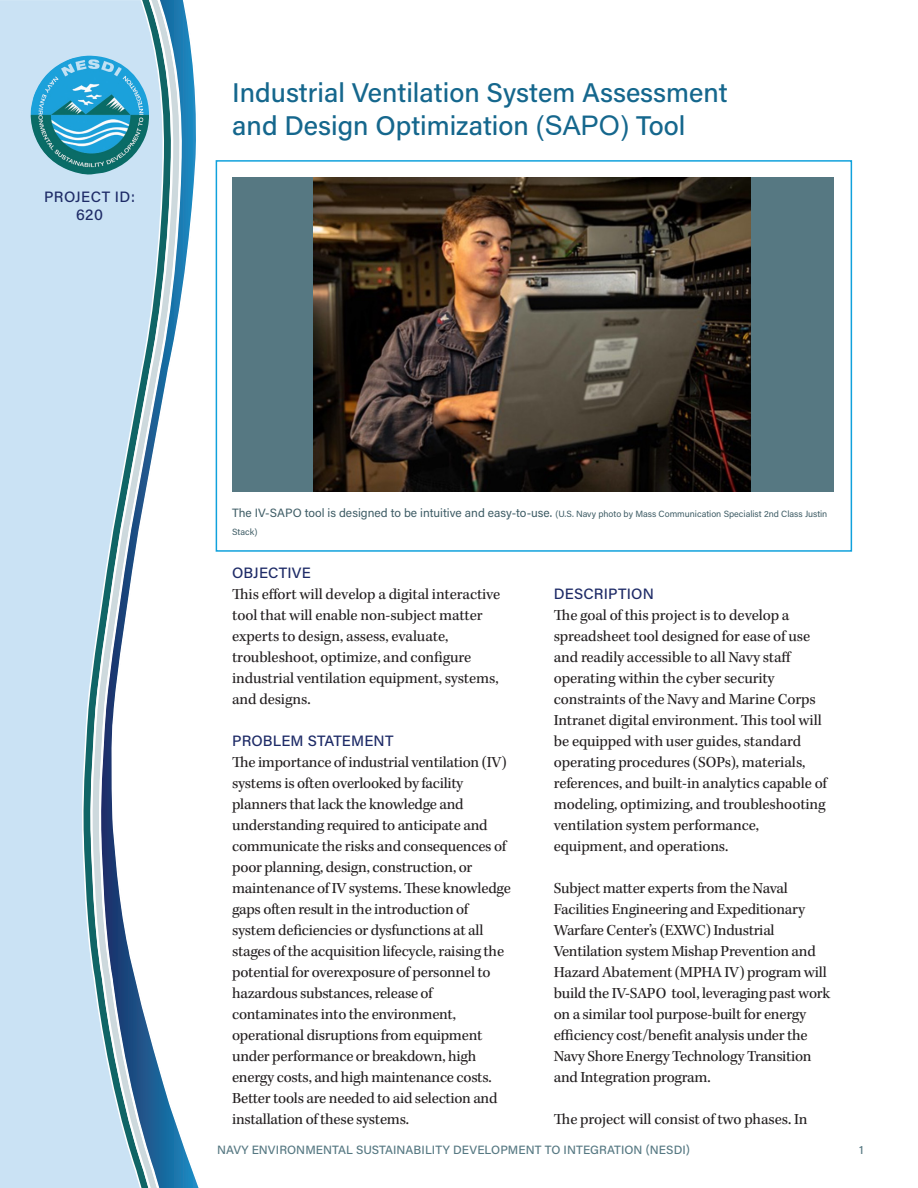
<style>
.page{position:relative;width:918px;height:1188px;background:#fff}
.page>*{position:absolute;margin:0;border:0;box-sizing:border-box;transform-origin:0 0}
.FS_Main_Header{font:500 27px/32.7px "Acumin Pro";color:#15678d}
.FS_Article_Body{font:15.75px/21px "Kepler Std";letter-spacing:-.01em;color:#231f20}
.FS_Article_Subhead__Acumin_Med{font:500 15px "Acumin Pro";letter-spacing:.01em;color:#1e2b67}
.FS_Project_ID__Cover{font:500 15px "Acumin Pro";letter-spacing:.03em;color:#1e2b67}
.t1{font:500 12px "Acumin Pro";letter-spacing:.005em;color:#567882}
.FS_Image_Caption{font:9px/18px "Acumin Pro";color:#3e5c65}
.s1{font-family:"Arial";font-weight:400}
.s2{font-size:12px}
</style>
<div class="page">
<div style="left:0;top:0;width:81px;height:1188px;background:#cae2f4"></div>
<img style="left:30px;top:56px;width:51px;height:120px">
<svg style="left:81px;top:0;width:9px;height:1188px;background:#acd1e2"></svg>
<svg style="left:90px;top:0;width:8px;height:1188px;background:#a8cddc"></svg>
<svg style="left:98px;top:0;width:118px;height:1188px"></svg>
<div style="left:216px;top:160px;width:636px;height:392px;background:#fff;border:2px solid #10a1dc"></div>
<div style="left:232px;top:177px;width:602px;height:315px;background:#567882"></div>
<img style="left:313px;top:177px;width:437px;height:315px">
<p class="FS_Project_ID__Cover" style="left:44px;top:186px;width:92px">PROJECT ID:</p>
<p class="FS_Project_ID__Cover" style="left:76px;top:204px;width:28px">620</p>
<p class="FS_Main_Header" style="left:232px;top:75px;width:497px">Industrial Ventilation System Assessment and Design Optimization <span class="s1">(SAPO)</span> Tool</p>
<p class="FS_Image_Caption" style="left:232px;top:505px;width:597px"><span class="s2">The IV-SAPO tool is designed to be intuitive and easy-to-use.</span> (U.S. Navy photo by Mass Communication Specialist 2nd Class Justin<br>Stack)</p>
<p class="FS_Article_Subhead__Acumin_Med" style="left:232px;top:562px;width:80px">OBJECTIVE</p>
<p class="FS_Article_Body" style="left:232px;top:584px;width:270px">This effort will develop a digital interactive tool that will enable non-subject matter experts to design, assess, evaluate, troubleshoot, optimize, and configure industrial ventilation equipment, systems, and designs.</p>
<p class="FS_Article_Subhead__Acumin_Med" style="left:232px;top:730px;width:163px">PROBLEM STATEMENT</p>
<p class="FS_Article_Body" style="left:232px;top:752px;width:280px">The importance of industrial ventilation (IV) systems is often overlooked by facility planners that lack the knowledge and understanding required to anticipate and communicate the risks and consequences of poor planning, design, construction, or maintenance of IV systems. These knowledge gaps often result in the introduction of system deficiencies or dysfunctions at all stages of the acquisition lifecycle, raising the potential for overexposure of personnel to hazardous substances, release of contaminates into the environment, operational disruptions from equipment under performance or breakdown, high energy costs, and high maintenance costs.<br>Better tools are needed to aid selection and installation of these systems.</p>
<p class="FS_Article_Subhead__Acumin_Med" style="left:554px;top:583px;width:102px">DESCRIPTION</p>
<p class="FS_Article_Body" style="left:554px;top:605px;width:275px">The goal of this project is to develop a spreadsheet tool designed for ease of use and readily accessible to all Navy staff operating within the cyber security constraints of the Navy and Marine Corps Intranet digital environment. This tool will be equipped with user guides, standard operating procedures (SOPs), materials, references, and built-in analytics capable of modeling, optimizing, and troubleshooting ventilation system performance, equipment, and operations.</p>
<p class="FS_Article_Body" style="left:554px;top:878px;width:278px">Subject matter experts from the Naval Facilities Engineering and Expeditionary Warfare Center’s (EXWC) Industrial Ventilation system Mishap Prevention and Hazard Abatement (MPHA IV) program will build the IV-SAPO tool, leveraging past work on a similar tool purpose-built for energy efficiency cost/benefit analysis under the Navy Shore Energy Technology Transition and Integration program.</p>
<p class="FS_Article_Body" style="left:554px;top:1109px;width:255px">The project will consist of two phases. In</p>
<p class="t1" style="left:217px;top:1141px;width:474px">NAVY ENVIRONMENTAL SUSTAINABILITY DEVELOPMENT TO INTEGRATION (NESDI)</p>
<p class="t1" style="left:859px;top:1141px;width:6px">1</p>
</div>
